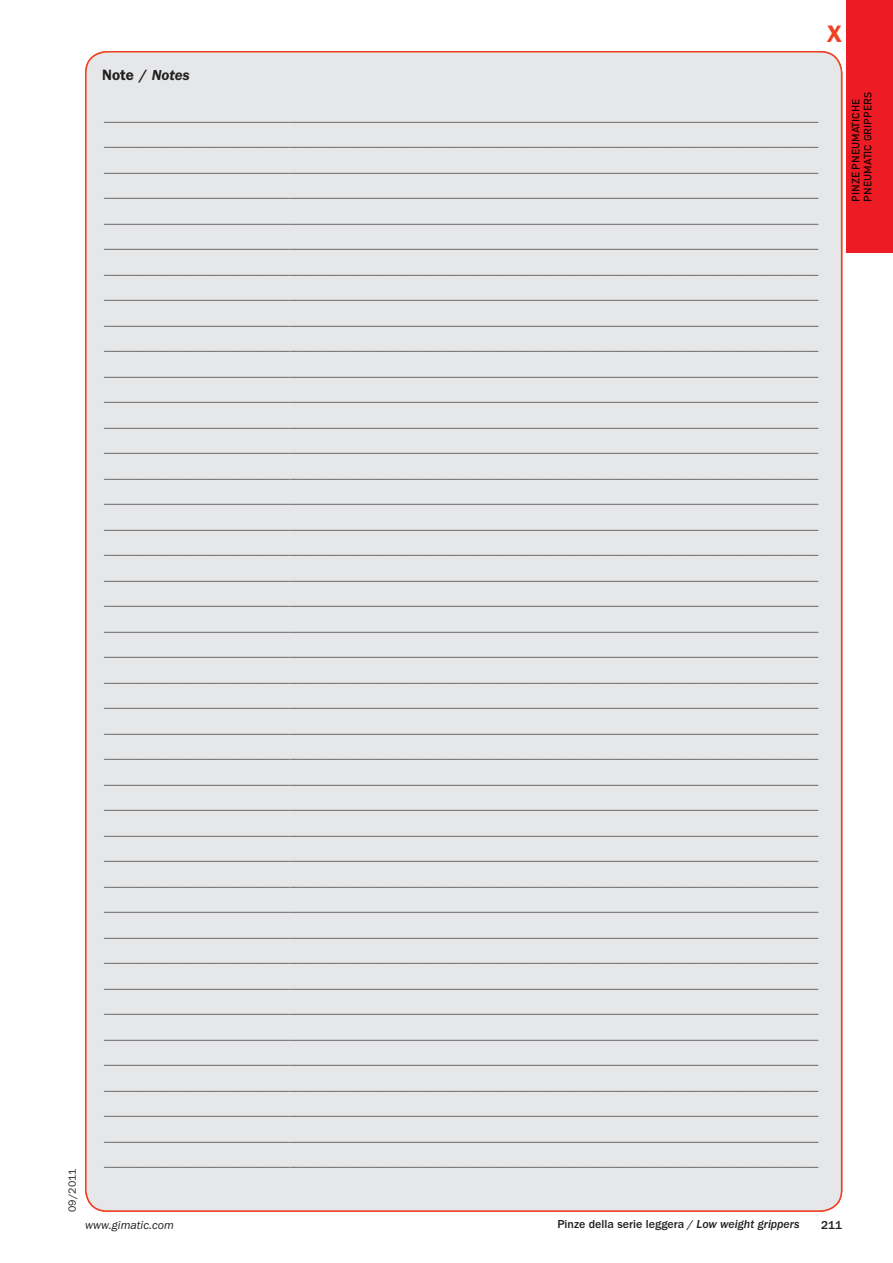
<style>
.page{position:relative;width:893px;height:1263px;background:#fff}
.page>*{position:absolute;margin:0;border:0;box-sizing:border-box;transform-origin:0 0}
.t1{font:600 24px "ITC Franklin Gothic Std";color:#ef4023}
.t2{font:600 15px "ITC Franklin Gothic Std";color:#231f20}
.t3{font:12px/25.5px "ITC Franklin Gothic Std";color:#231f20;text-align:justify}
.t4{font:500 12px "ITC Franklin Gothic Std";color:#231f20}
.t5{font:italic 12px "ITC Franklin Gothic Std";color:#231f20}
.t6{font:500 10.5px/12px "DIN";color:#160001}
.t7{font:10.5px "ITC Franklin Gothic Std";color:#231f20}
.s1{font-style:italic}
.s2{font-family:"ITC Franklin Gothic Std Med It";font-weight:400}
</style>
<div class="page">
<div style="left:846px;top:0;width:46px;height:253px;background:#ed1c24"></div>
<div style="left:85px;top:51px;width:757px;height:1161px;background:#e6e7e8"></div>
<h1 class="t1" style="left:827px;top:25px;width:17px">X</h1>
<p class="t2" style="left:102px;top:69px;width:89px">Note / <span class="s1">Notes</span></p>
<p class="t7" style="left:68px;top:1212px;width:45px;rotate:-90deg">09/2011</p>
<p class="t3" style="left:104px;top:105px;width:715px">_______________________________________________________________________________________________________________________ _______________________________________________________________________________________________________________________ _______________________________________________________________________________________________________________________ _______________________________________________________________________________________________________________________ _______________________________________________________________________________________________________________________ _______________________________________________________________________________________________________________________ _______________________________________________________________________________________________________________________ _______________________________________________________________________________________________________________________ _______________________________________________________________________________________________________________________ _______________________________________________________________________________________________________________________ _______________________________________________________________________________________________________________________ _______________________________________________________________________________________________________________________ _______________________________________________________________________________________________________________________ _______________________________________________________________________________________________________________________ _______________________________________________________________________________________________________________________ _______________________________________________________________________________________________________________________ _______________________________________________________________________________________________________________________ _______________________________________________________________________________________________________________________ _______________________________________________________________________________________________________________________ _______________________________________________________________________________________________________________________ _______________________________________________________________________________________________________________________ _______________________________________________________________________________________________________________________ _______________________________________________________________________________________________________________________ _______________________________________________________________________________________________________________________ _______________________________________________________________________________________________________________________ _______________________________________________________________________________________________________________________ _______________________________________________________________________________________________________________________ _______________________________________________________________________________________________________________________ _______________________________________________________________________________________________________________________ _______________________________________________________________________________________________________________________ _______________________________________________________________________________________________________________________ _______________________________________________________________________________________________________________________ _______________________________________________________________________________________________________________________ _______________________________________________________________________________________________________________________ _______________________________________________________________________________________________________________________ _______________________________________________________________________________________________________________________ _______________________________________________________________________________________________________________________ _______________________________________________________________________________________________________________________ _______________________________________________________________________________________________________________________ _______________________________________________________________________________________________________________________ _______________________________________________________________________________________________________________________ _______________________________________________________________________________________________________________________</p>
<p class="t4" style="left:557px;top:1220px;width:244px">Pinze della serie leggera <span class="s2">/ Low weight grippers</span></p>
<p class="t5" style="left:85px;top:1220px;width:90px">www.gimatic.com</p>
<p class="t4" style="left:821px;top:1220px;width:23px">211</p>
<p class="t6" style="left:851px;top:202px;width:111px;rotate:-90deg">PINZE PNEUMATICHE<br>PNEUMATIC GRIPPERS</p>
</div>
